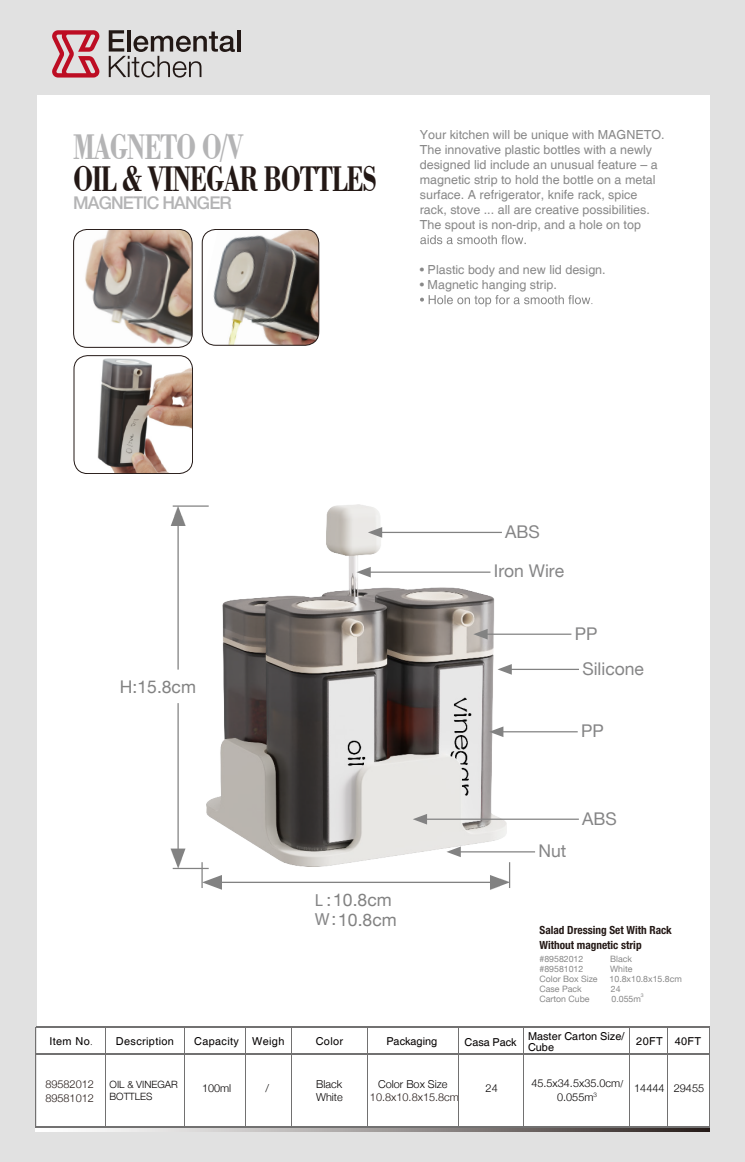
<style>
.page{position:relative;width:745px;height:1162px;background:#fff}
.page>*{position:absolute;margin:0;border:0;box-sizing:border-box;transform-origin:0 0}
.t1{font:700 37.5px "Bodoni BT";letter-spacing:-.05em;color:#231815;scale:.7 1}
.t2{font:700 37.5px "Bodoni BT";letter-spacing:-.05em;color:#b4b4b5;scale:.7 1}
.t3{font:17.5px "Helvetica Neue LT";color:#858586}
.t4{font:17.5px/19.5px "Helvetica Neue LT";color:#828282}
.t5{font:500 17.5px "Helvetica Neue LT";letter-spacing:-.05em;color:#b4b4b5}
.t6{font:12.5px/15px "Helvetica";color:#888}
.t7{font:300 12.5px "Adobe Song Std";color:#888}
.t8{font:700 condensed 11.25px/15px "Helvetica Neue";color:#231815}
.t9{font:300 10.88px/13.1px "Helvetica Neue";color:#040000}
.t10{font:10.88px "Helvetica";letter-spacing:.03em;color:#040000}
.t11{font:10.88px/10.6px "Helvetica";color:#040000}
.t12{font:300 10.88px/13.1px "Helvetica Neue";color:#231815}
.t13{font:300 10.88px "Helvetica Neue";color:#000}
.t14{font:300 10px/12px "Helvetica Neue";color:#040000}
.t15{font:8.75px "Helvetica Neue LT";color:#888}
.t16{font:5.12px "Helvetica Neue LT";color:#888}
.s1{font-family:"Myriad Pro";color:#858586}
.s2{font-family:"Adobe Song Std";font-weight:300}
.s3{font-family:"Adobe Song Std"}
.s4{color:#040000}
</style>
<div class="page">
<div style="left:0;top:0;width:744px;height:1161px;background:#e1e1e1"></div>
<div style="left:37px;top:95px;width:672px;height:1031px;background:#fff"></div>
<svg style="left:36px;top:1127px;width:673px;height:3px;background:#8f8c8b"></svg>
<hr style="left:36px;top:1026px;width:673px;height:1px;background:#727171">
<hr style="left:36px;top:1053px;width:673px;height:1px;background:#727171">
<hr style="left:36px;top:1026px;width:1px;height:101px;background:#727171">
<hr style="left:105px;top:1027px;width:1px;height:100px;background:#727171">
<hr style="left:184px;top:1027px;width:1px;height:100px;background:#727171">
<hr style="left:245px;top:1027px;width:1px;height:100px;background:#727171">
<hr style="left:290px;top:1027px;width:1px;height:100px;background:#727171">
<hr style="left:366px;top:1027px;width:1px;height:100px;background:#727171">
<hr style="left:458px;top:1027px;width:1px;height:100px;background:#727171">
<hr style="left:523px;top:1027px;width:1px;height:100px;background:#727171">
<hr style="left:629px;top:1027px;width:1px;height:100px;background:#727171">
<hr style="left:667px;top:1027px;width:1px;height:100px;background:#727171">
<hr style="left:708px;top:1027px;width:1px;height:100px;background:#727171">
<hr style="left:36px;top:1126px;width:673px;height:1px;background:#727171">
<svg style="left:52px;top:30px;width:48px;height:47px"></svg>
<hr style="left:237px;top:30px;width:3px;height:22px;background:#221815">
<svg style="left:109px;top:30px;width:126px;height:47px"></svg>
<svg style="left:420px;top:235px;width:105px;height:9px"></svg>
<svg style="left:420px;top:295px;width:170px;height:11px"></svg>
<img style="left:206px;top:504px;width:300px;height:362px">
<hr style="left:484px;top:633px;width:87px;height:1px;background:#828282">
<svg style="left:473px;top:628px;width:14px;height:11px"></svg>
<hr style="left:500px;top:731px;width:77px;height:1px;background:#828282">
<svg style="left:489px;top:726px;width:14px;height:11px"></svg>
<hr style="left:457px;top:851px;width:77px;height:1px;background:#828282">
<svg style="left:446px;top:846px;width:14px;height:11px"></svg>
<hr style="left:379px;top:531px;width:122px;height:2px;background:#828282">
<svg style="left:367px;top:527px;width:15px;height:10px"></svg>
<hr style="left:424px;top:818px;width:154px;height:1px;background:#828282">
<svg style="left:412px;top:813px;width:15px;height:11px"></svg>
<hr style="left:367px;top:571px;width:123px;height:1px;background:#828282">
<svg style="left:356px;top:566px;width:14px;height:11px"></svg>
<img style="left:74px;top:355px;width:118px;height:118px">
<div style="left:74px;top:355px;width:119px;height:119px;border:1px solid #231815;border-radius:14px"></div>
<img style="left:74px;top:229px;width:118px;height:118px">
<div style="left:73px;top:229px;width:119px;height:118px;border:1px solid #231815;border-radius:14px"></div>
<img style="left:202px;top:229px;width:116px;height:116px">
<div style="left:202px;top:229px;width:117px;height:116px;border:1px solid #231815;border-radius:14px"></div>
<hr style="left:173px;top:505px;width:35px;height:1px;background:#828282">
<svg style="left:171px;top:506px;width:14px;height:20px"></svg>
<hr style="left:173px;top:867px;width:35px;height:1px;background:#828282">
<hr style="left:177px;top:703px;width:2px;height:148px;background:#828282">
<hr style="left:177px;top:523px;width:2px;height:146px;background:#828282">
<svg style="left:171px;top:848px;width:14px;height:20px"></svg>
<hr style="left:218px;top:881px;width:273px;height:1px;background:#828282">
<svg style="left:201px;top:862px;width:21px;height:27px"></svg>
<hr style="left:508px;top:862px;width:2px;height:25px;background:#828282">
<svg style="left:489px;top:874px;width:20px;height:15px"></svg>
<hr style="left:508px;top:668px;width:70px;height:2px;background:#828282">
<svg style="left:497px;top:664px;width:14px;height:10px"></svg>
<h1 class="t2" style="left:73px;top:124px;width:245px">MAGNETO O/V</h1>
<h1 class="t1" style="left:73px;top:155px;width:435px">OIL &amp; VINEGAR BOTTLES</h1>
<h2 class="t5" style="left:73px;top:192px;width:160px">MAGNETIC HANGER</h2>
<p class="t6" style="left:419px;top:127px;width:246px">Your kitchen will be unique with MAGNETO.<br>The innovative plastic bottles with a newly designed lid include an unusual feature – a magnetic strip to hold the bottle on a metal surface. A refrigerator, knife rack, spice rack, stove ... all are creative possibilities.<br>The spout is non-drip, and a hole on top</p>
<p class="t6" style="left:419px;top:262px;width:187px">• Plastic body and new lid design.</p>
<p class="t6" style="left:419px;top:277px;width:139px">• Magnetic hanging strip.</p>
<p class="t7" style="left:590px;top:293px;width:4px">.</p>
<h2 class="t4" style="left:120px;top:676px;width:77px">H:15.8cm</h2>
<h2 class="t4" style="left:314px;top:889px;width:83px"><span class="s1">L</span> :10.8cm<br><span class="s1">W</span>:10.8cm</h2>
<h2 class="t3" style="left:505px;top:521px;width:36px">ABS</h2>
<h2 class="t3" style="left:493px;top:560px;width:72px">Iron Wire</h2>
<h2 class="t3" style="left:574px;top:622px;width:24px">PP</h2>
<h2 class="t3" style="left:582px;top:658px;width:63px">Silicone</h2>
<h2 class="t3" style="left:580px;top:720px;width:24px">PP</h2>
<h2 class="t3" style="left:538px;top:840px;width:29px">Nut</h2>
<h2 class="t3" style="left:582px;top:807px;width:36px">ABS</h2>
<p class="t8" style="left:539px;top:921px;width:134px">Salad Dressing Set With Rack<br>Without magnetic strip</p>
<p class="t15" style="left:539px;top:953px;width:45px">#89582012</p>
<p class="t15" style="left:609px;top:953px;width:23px">Black</p>
<p class="t15" style="left:539px;top:963px;width:45px">#89581012</p>
<p class="t15" style="left:609px;top:963px;width:24px">White</p>
<p class="t15" style="left:539px;top:973px;width:60px">Color Box Size</p>
<p class="t15" style="left:609px;top:973px;width:74px">10.8x10.8x15.8cm</p>
<p class="t15" style="left:539px;top:983px;width:44px">Case Pack</p>
<p class="t15" style="left:610px;top:983px;width:11px">24</p>
<p class="t15" style="left:539px;top:993px;width:52px">Carton Cube</p>
<p class="t15" style="left:611px;top:993px;width:31px">0.055m</p>
<p class="t16" style="left:640px;top:992px;width:4px">3</p>
<p class="t10" style="left:49px;top:1034px;width:45px">Item No<span class="s2">.</span></p>
<p class="t10" style="left:194px;top:1034px;width:92px">Capacity Weigh</p>
<p class="t11" style="left:386px;top:1036px;width:52px">Packaging</p>
<p class="t11" style="left:464px;top:1036px;width:54px">Casa Pack</p>
<p class="t11" style="left:527px;top:1031px;width:98px">Master Carton Size/<br>Cube</p>
<p class="t10" style="left:636px;top:1034px;width:28px">20FT</p>
<p class="t14" style="left:109px;top:1077px;width:70px">OIL &amp; VINEGAR<br>BOTTLES</p>
<p class="t9" style="left:265px;top:1081px;width:5px">/</p>
<p class="t10" style="left:116px;top:1034px;width:60px">Description</p>
<p class="t10" style="left:315px;top:1034px;width:29px">Color</p>
<p class="t10" style="left:674px;top:1034px;width:28px">40FT</p>
<p class="t9" style="left:316px;top:1077px;width:28px">Black<br>White</p>
<p class="t9" style="left:531px;top:1076px;width:94px">45.5x34.5x35.0cm<span class="s3">/</span></p>
<p class="t9" style="left:378px;top:1076px;width:71px">Color Box Size</p>
<p class="t12" style="left:45px;top:1077px;width:50px">89582012<br>89581012</p>
<p class="t9" style="left:202px;top:1081px;width:31px">100ml</p>
<p class="t13" style="left:633px;top:1081px;width:71px">14444 <span class="s4">29455</span></p>
<p class="t9" style="left:485px;top:1081px;width:14px">24</p>
<p class="t9" style="left:556px;top:1089px;width:41px">0.055m<sup>3</sup></p>
<p class="t12" style="left:370px;top:1089px;width:90px">10.8x10.8x15.8cm</p>
</div>
